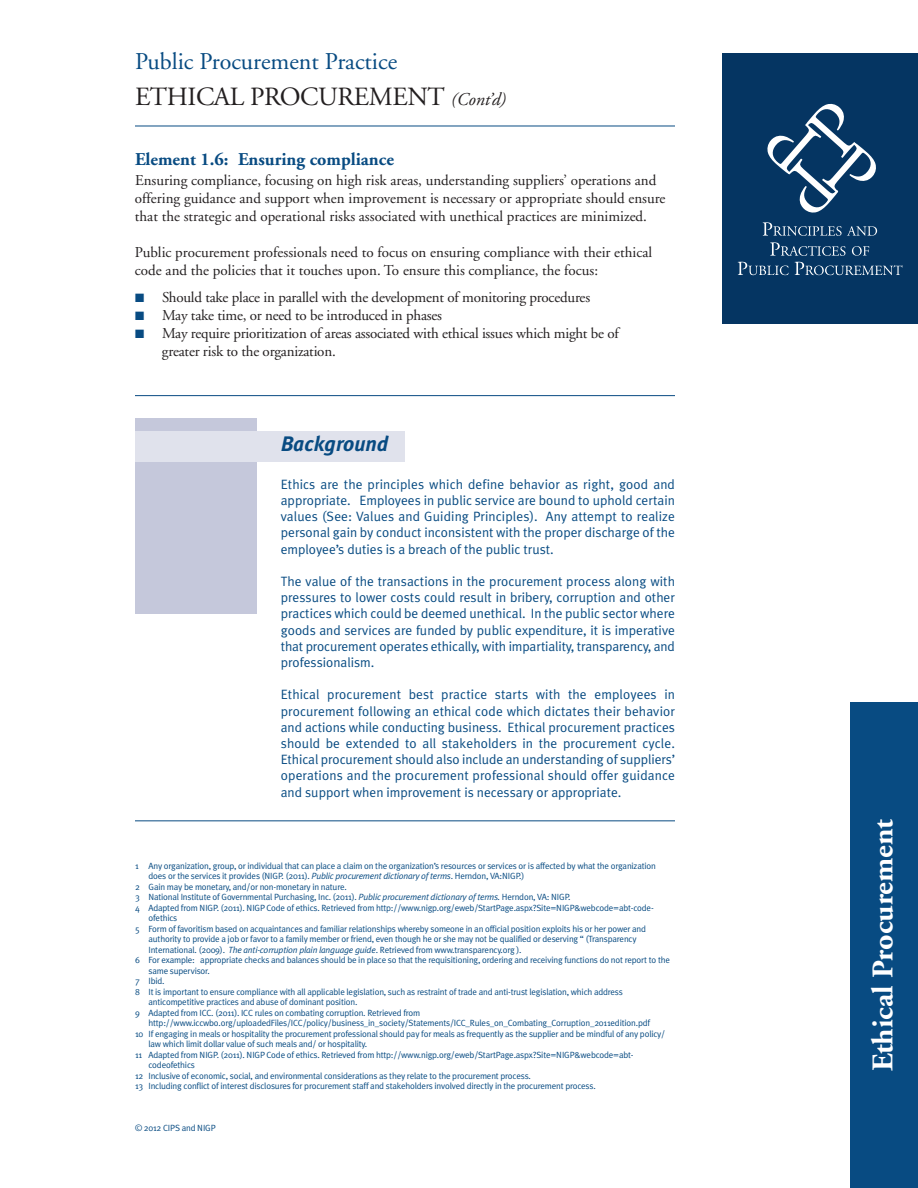
<style>
.page{position:relative;width:918px;height:1188px;background:#fff}
.page>*{position:absolute;margin:0;border:0;box-sizing:border-box;transform-origin:0 0}
.t1{font:700 30px "Adobe Garamond";letter-spacing:-.005em;color:#fff}
.t2{font:26.25px "Adobe Garamond";letter-spacing:-.015em;color:#231f20}
.t3{font:24px "Adobe Garamond";color:#084b82}
.t4{font:italic 700 21px "Meta Plus";color:#084b82}
.t5{font:700 18px "Adobe Garamond";color:#084b82}
.t6{font:italic 18px "Adobe Garamond";color:#231f20}
.t7{font:15px/18px "Adobe Garamond";color:#231f20}
.t8{font:13.5px/16.2px "Meta Plus Normal";color:#084b82;text-align:justify}
.t9{font:9px "Meta Plus Normal";letter-spacing:-.02em;color:#084b82}
.s1{color:#084b82}
.s2{font-style:italic}
</style>
<div class="page">
<div style="left:135px;top:418px;width:121px;height:195px;background:#c5c8db"></div>
<div style="left:135px;top:431px;width:270px;height:30px;background:#e0e2ec"></div>
<hr style="left:135px;top:820px;width:540px;height:1px;background:#084b82">
<hr style="left:135px;top:395px;width:540px;height:1px;background:#084b82">
<hr style="left:135px;top:126px;width:540px;height:1px;background:#084b82">
<div style="left:850px;top:702px;width:68px;height:486px;background:#084b82"></div>
<div style="left:722px;top:54px;width:196px;height:270px;background:#053562"></div>
<svg style="left:767px;top:104px;width:109px;height:109px"></svg>
<svg style="left:763px;top:222px;width:114px;height:14px"></svg>
<svg style="left:770px;top:242px;width:75px;height:14px"></svg>
<svg style="left:852px;top:246px;width:17px;height:10px"></svg>
<svg style="left:738px;top:262px;width:51px;height:13px"></svg>
<svg style="left:795px;top:262px;width:108px;height:13px"></svg>
<h3 class="t3" style="left:135px;top:52px;width:264px">Public Procurement Practice</h3>
<h2 class="t2" style="left:135px;top:86px;width:311px">ETHICAL PROCUREMENT</h2>
<h3 class="t6" style="left:450px;top:92px;width:57px">(Cont’d)</h3>
<h3 class="t5" style="left:135px;top:152px;width:260px">Element 1.6: Ensuring compliance</h3>
<p class="t7" style="left:135px;top:172px;width:532px">Ensuring compliance, focusing on high risk areas, understanding suppliers’ operations and offering guidance and support when improvement is necessary or appropriate should ensure that the strategic and operational risks associated with unethical practices are minimized.</p>
<h3 class="t7" style="left:135px;top:244px;width:519px">Public procurement professionals need to focus on ensuring compliance with their ethical code and the policies that it touches upon. To ensure this compliance, the focus:</h3>
<h3 class="t7" style="left:135px;top:289px;width:457px"><span class="s1">■</span> Should take place in parallel with the development of monitoring procedures</h3>
<h3 class="t7" style="left:135px;top:307px;width:309px"><span class="s1">■</span> May take time, or need to be introduced in phases</h3>
<h3 class="t7" style="left:162px;top:325px;width:458px;text-indent:-27px"><span class="s1">■</span> May require prioritization of areas associated with ethical issues which might be of greater risk to the organization.</h3>
<h3 class="t4" style="left:281px;top:432px;width:109px">Background</h3>
<p class="t8" style="left:281px;top:476px;width:396px">Ethics are the principles which define behavior as right, good and appropriate. Employees in public service are bound to uphold certain values (See: Values and Guiding Principles). Any attempt to realize personal gain by conduct inconsistent with the proper discharge of the employee’s duties is a breach of the public trust.</p>
<p class="t8" style="left:281px;top:573px;width:396px">The value of the transactions in the procurement process along with pressures to lower costs could result in bribery, corruption and other practices which could be deemed unethical. In the public sector where goods and services are funded by public expenditure, it is imperative that procurement operates ethically, with impartiality, transparency, and professionalism.</p>
<p class="t8" style="left:281px;top:687px;width:396px">Ethical procurement best practice starts with the employees in procurement following an ethical code which dictates their behavior and actions while conducting business. Ethical procurement practices should be extended to all stakeholders in the procurement cycle.<br>Ethical procurement should also include an understanding of suppliers’ operations and the procurement professional should offer guidance and support when improvement is necessary or appropriate.</p>
<p class="t9" style="left:135px;top:861px;width:522px">1 Any organization, group, or individual that can place a claim on the organization’s resources or services or is affected by what the organization</p>
<p class="t9" style="left:149px;top:871px;width:377px">does or the services it provides (NIGP. (2011). <span class="s2">Public procurement dictionary of terms</span>. Herndon, VA:NIGP.)</p>
<p class="t9" style="left:135px;top:882px;width:213px">2 Gain may be monetary, and/or non-monetary in nature.</p>
<p class="t9" style="left:135px;top:892px;width:437px">3 National Institute of Governmental Purchasing, Inc. (2011). <span class="s2">Public procurement dictionary of terms.</span> Herndon, VA: NIGP.</p>
<p class="t9" style="left:135px;top:903px;width:520px">4 Adapted from NIGP. (2011). NIGP Code of ethics. Retrieved from http://www.nigp.org/eweb/StartPage.aspx?Site=NIGP&amp;webcode=abt-code-</p>
<p class="t9" style="left:149px;top:913px;width:30px">ofethics</p>
<p class="t9" style="left:135px;top:924px;width:513px">5 Form of favoritism based on acquaintances and familiar relationships whereby someone in an official position exploits his or her power and</p>
<p class="t9" style="left:149px;top:934px;width:490px">authority to provide a job or favor to a family member or friend, even though he or she may not be qualified or deserving “ (Transparency</p>
<p class="t9" style="left:149px;top:945px;width:375px">International. (2009). <span class="s2">The anti-corruption plain language guide</span>. Retrieved from www.transparency.org ).</p>
<p class="t9" style="left:135px;top:955px;width:537px">6 For example: appropriate checks and balances should be in place so that the requisitioning, ordering and receiving functions do not report to the</p>
<p class="t9" style="left:149px;top:966px;width:63px">same supervisor.</p>
<p class="t9" style="left:135px;top:976px;width:31px">7 Ibid.</p>
<p class="t9" style="left:135px;top:987px;width:489px">8 It is important to ensure compliance with all applicable legislation, such as restraint of trade and anti-trust legislation, which address</p>
<p class="t9" style="left:149px;top:997px;width:210px">anticompetitive practices and abuse of dominant position.</p>
<p class="t9" style="left:135px;top:1008px;width:287px">9 Adapted from ICC. (2011). ICC rules on combating corruption. Retrieved from</p>
<p class="t9" style="left:149px;top:1018px;width:503px">http://www.iccwbo.org/uploadedFiles/ICC/policy/business_in_society/Statements/ICC_Rules_on_Combating_Corruption_2011edition.pdf</p>
<p class="t9" style="left:135px;top:1029px;width:532px">10 If engaging in meals or hospitality the procurement professional should pay for meals as frequently as the supplier and be mindful of any policy/</p>
<p class="t9" style="left:149px;top:1039px;width:220px">law which limit dollar value of such meals and/ or hospitality.</p>
<p class="t9" style="left:135px;top:1050px;width:500px">11 Adapted from NIGP. (2011). NIGP Code of ethics. Retrieved from http://www.nigp.org/eweb/StartPage.aspx?Site=NIGP&amp;webcode=abt-</p>
<p class="t9" style="left:149px;top:1060px;width:48px">codeofethics</p>
<p class="t9" style="left:135px;top:1071px;width:397px">12 Inclusive of economic, social, and environmental considerations as they relate to the procurement process.</p>
<p class="t9" style="left:135px;top:1081px;width:462px">13 Including conflict of interest disclosures for procurement staff and stakeholders involved directly in the procurement process.</p>
<p class="t9" style="left:135px;top:1123px;width:82px">© 2012 CIPS and NIGP</p>
<h1 class="t1" style="left:871px;top:1071px;width:254px;rotate:-90deg">Ethical Procurement</h1>
</div>
